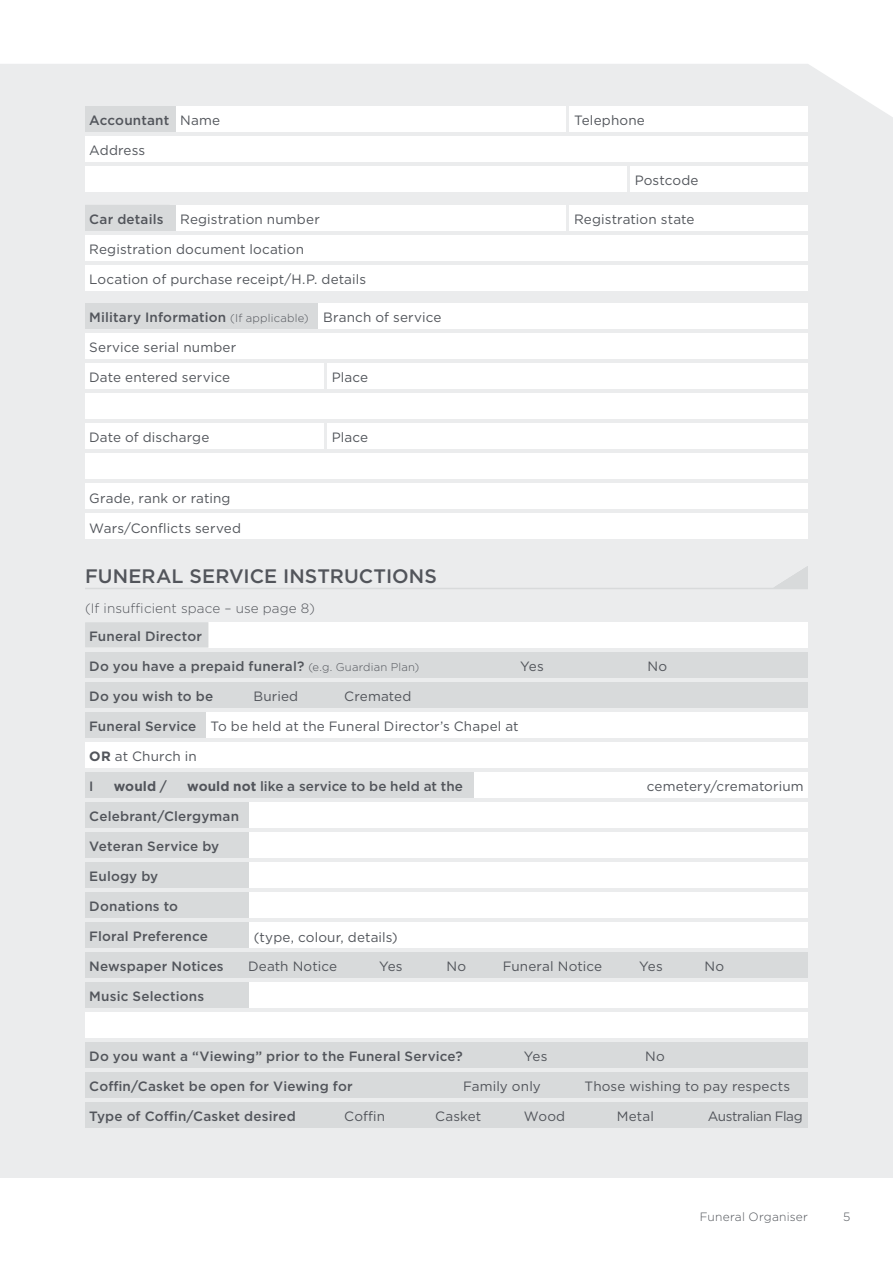
<style>
.page{position:relative;width:893px;height:1263px;background:#fff}
.page>*{position:absolute;margin:0;border:0;box-sizing:border-box;transform-origin:0 0}
.t1{font:500 19.5px "Gotham";letter-spacing:.005em;color:#52555b}
.t2{font:13.5px "Gotham";letter-spacing:.01em;color:#52555b}
.t3{font:500 13.5px "Gotham";letter-spacing:.01em;color:#52555b}
.t4{font:300 13.5px "Gotham";letter-spacing:.01em;color:#52555b}
.t5{font:13.5px "Gotham";letter-spacing:-.03em;color:#52555b}
.t6{font:700 13.5px "Gotham";letter-spacing:.005em;color:#52555b}
.t7{font:300 12px "Gotham";letter-spacing:.015em;color:#52555b}
.s1{font-weight:400}
.s2{font-weight:500}
.s3{font-weight:300;font-size:11.25px}
.s4{font-weight:700}
</style>
<div class="page">
<div style="left:0;top:64px;width:893px;height:1114px;background:#ebeced"></div>
<hr style="left:85px;top:588px;width:723px;height:1px;background:#d8dadb">
<div style="left:85px;top:106px;width:91px;height:26px;background:#d8dadb"></div>
<div style="left:176px;top:106px;width:390px;height:26px;background:#fff"></div>
<div style="left:570px;top:106px;width:238px;height:26px;background:#fff"></div>
<div style="left:85px;top:136px;width:723px;height:26px;background:#fff"></div>
<div style="left:85px;top:166px;width:541px;height:26px;background:#fff"></div>
<div style="left:630px;top:166px;width:178px;height:26px;background:#fff"></div>
<div style="left:85px;top:205px;width:91px;height:25px;background:#d8dadb"></div>
<div style="left:176px;top:205px;width:390px;height:25px;background:#fff"></div>
<div style="left:570px;top:205px;width:238px;height:25px;background:#fff"></div>
<div style="left:85px;top:235px;width:723px;height:25px;background:#fff"></div>
<div style="left:85px;top:265px;width:723px;height:25px;background:#fff"></div>
<div style="left:85px;top:303px;width:230px;height:26px;background:#d8dadb"></div>
<div style="left:319px;top:303px;width:489px;height:26px;background:#fff"></div>
<div style="left:85px;top:333px;width:723px;height:26px;background:#fff"></div>
<div style="left:85px;top:363px;width:238px;height:26px;background:#fff"></div>
<div style="left:327px;top:363px;width:481px;height:26px;background:#fff"></div>
<div style="left:85px;top:393px;width:723px;height:26px;background:#fff"></div>
<div style="left:85px;top:423px;width:238px;height:26px;background:#fff"></div>
<div style="left:327px;top:423px;width:481px;height:26px;background:#fff"></div>
<div style="left:85px;top:453px;width:723px;height:26px;background:#fff"></div>
<div style="left:85px;top:483px;width:723px;height:26px;background:#fff"></div>
<div style="left:85px;top:513px;width:723px;height:26px;background:#fff"></div>
<div style="left:85px;top:622px;width:723px;height:26px;background:#fff"></div>
<div style="left:85px;top:622px;width:123px;height:26px;background:#d8dadb"></div>
<div style="left:85px;top:652px;width:723px;height:26px;background:#d8dadb"></div>
<div style="left:85px;top:682px;width:723px;height:26px;background:#d8dadb"></div>
<div style="left:85px;top:712px;width:121px;height:26px;background:#d8dadb"></div>
<div style="left:206px;top:712px;width:602px;height:26px;background:#fff"></div>
<div style="left:85px;top:742px;width:723px;height:26px;background:#fff"></div>
<div style="left:85px;top:772px;width:385px;height:26px;background:#d8dadb"></div>
<div style="left:475px;top:772px;width:333px;height:26px;background:#fff"></div>
<div style="left:85px;top:802px;width:165px;height:26px;background:#d8dadb"></div>
<div style="left:250px;top:802px;width:558px;height:26px;background:#fff"></div>
<div style="left:85px;top:832px;width:165px;height:26px;background:#d8dadb"></div>
<div style="left:250px;top:832px;width:558px;height:26px;background:#fff"></div>
<div style="left:85px;top:862px;width:165px;height:26px;background:#d8dadb"></div>
<div style="left:250px;top:862px;width:558px;height:26px;background:#fff"></div>
<div style="left:85px;top:892px;width:165px;height:26px;background:#d8dadb"></div>
<div style="left:250px;top:893px;width:558px;height:25px;background:#fff"></div>
<div style="left:85px;top:922px;width:165px;height:26px;background:#d8dadb"></div>
<div style="left:250px;top:923px;width:558px;height:25px;background:#fff"></div>
<div style="left:85px;top:952px;width:723px;height:26px;background:#d8dadb"></div>
<div style="left:85px;top:982px;width:165px;height:26px;background:#d8dadb"></div>
<div style="left:250px;top:982px;width:558px;height:26px;background:#fff"></div>
<div style="left:85px;top:1012px;width:723px;height:26px;background:#fff"></div>
<div style="left:85px;top:1042px;width:723px;height:26px;background:#d8dadb"></div>
<div style="left:85px;top:1072px;width:712px;height:26px;background:#d8dadb"></div>
<div style="left:85px;top:1102px;width:723px;height:26px;background:#d8dadb"></div>
<svg style="left:773px;top:566px;width:35px;height:22px"></svg>
<p class="t3" style="left:89px;top:112px;width:132px">Accountant <span class="s1">Name</span></p>
<p class="t2" style="left:574px;top:112px;width:72px">Telephone</p>
<p class="t2" style="left:89px;top:142px;width:58px">Address</p>
<p class="t2" style="left:635px;top:172px;width:65px">Postcode</p>
<p class="t2" style="left:89px;top:211px;width:232px"><span class="s2">Car details</span> Registration number</p>
<p class="t2" style="left:574px;top:211px;width:122px">Registration state</p>
<p class="t2" style="left:89px;top:241px;width:216px">Registration document location</p>
<p class="t2" style="left:89px;top:271px;width:278px">Location of purchase receipt/H.P. details</p>
<p class="t3" style="left:89px;top:309px;width:354px">Military Information <span class="s3">(If applicable)</span> <span class="s1">Branch of service</span></p>
<p class="t2" style="left:89px;top:339px;width:148px">Service serial number</p>
<p class="t2" style="left:89px;top:369px;width:142px">Date entered service</p>
<p class="t2" style="left:332px;top:369px;width:38px">Place</p>
<p class="t2" style="left:89px;top:429px;width:122px">Date of discharge</p>
<p class="t2" style="left:332px;top:429px;width:38px">Place</p>
<p class="t2" style="left:89px;top:489px;width:143px">Grade, rank or rating</p>
<p class="t2" style="left:89px;top:519px;width:153px">Wars/Conflicts served</p>
<h1 class="t1" style="left:85px;top:563px;width:353px">FUNERAL SERVICE INSTRUCTIONS</h1>
<p class="t4" style="left:85px;top:600px;width:231px">(If insufficient space – use page 8)</p>
<p class="t3" style="left:89px;top:628px;width:114px">Funeral Director</p>
<p class="t3" style="left:89px;top:658px;width:331px">Do you have a prepaid funeral? <span class="s3">(e.g. Guardian Plan)</span></p>
<p class="t2" style="left:520px;top:658px;width:25px">Yes</p>
<p class="t2" style="left:648px;top:658px;width:21px">No</p>
<p class="t3" style="left:89px;top:688px;width:125px">Do you wish to be</p>
<p class="t2" style="left:253px;top:688px;width:46px">Buried</p>
<p class="t2" style="left:344px;top:688px;width:69px">Cremated</p>
<p class="t2" style="left:89px;top:718px;width:431px"><span class="s2">Funeral Service</span> To be held at the Funeral Director’s Chapel at</p>
<p class="t2" style="left:89px;top:748px;width:109px"><span class="s4">OR</span> at Church in</p>
<p class="t3" style="left:89px;top:778px;width:6px">I</p>
<p class="t6" style="left:114px;top:777px;width:55px">would <span class="s2">/</span></p>
<p class="t3" style="left:187px;top:778px;width:277px"><span class="s4">would not</span> like a service to be held at the</p>
<p class="t2" style="left:647px;top:778px;width:158px">cemetery/crematorium</p>
<p class="t3" style="left:89px;top:808px;width:151px">Celebrant/Clergyman</p>
<p class="t3" style="left:89px;top:838px;width:132px">Veteran Service by</p>
<p class="t3" style="left:89px;top:868px;width:70px">Eulogy by</p>
<p class="t3" style="left:89px;top:898px;width:90px">Donations to</p>
<p class="t3" style="left:89px;top:928px;width:120px">Floral Preference</p>
<p class="t2" style="left:254px;top:928px;width:145px">(type, colour, details)</p>
<p class="t3" style="left:89px;top:958px;width:136px">Newspaper Notices</p>
<p class="t2" style="left:248px;top:958px;width:91px">Death Notice</p>
<p class="t2" style="left:379px;top:958px;width:25px">Yes</p>
<p class="t2" style="left:447px;top:958px;width:21px">No</p>
<p class="t2" style="left:503px;top:958px;width:101px">Funeral Notice</p>
<p class="t2" style="left:639px;top:958px;width:25px">Yes</p>
<p class="t2" style="left:705px;top:958px;width:21px">No</p>
<p class="t3" style="left:89px;top:988px;width:116px">Music Selections</p>
<p class="t3" style="left:89px;top:1048px;width:375px">Do you want a “Viewing” prior to the Funeral Service?</p>
<p class="t2" style="left:524px;top:1048px;width:25px">Yes</p>
<p class="t2" style="left:645px;top:1048px;width:21px">No</p>
<p class="t3" style="left:89px;top:1078px;width:265px">Coffin/Casket be open for Viewing for</p>
<p class="t2" style="left:463px;top:1078px;width:79px">Family only</p>
<p class="t2" style="left:584px;top:1078px;width:207px">Those wishing to pay respects</p>
<p class="t3" style="left:89px;top:1108px;width:208px">Type of Coffin/Casket desired</p>
<p class="t2" style="left:344px;top:1108px;width:43px">Coffin</p>
<p class="t2" style="left:435px;top:1108px;width:48px">Casket</p>
<p class="t2" style="left:524px;top:1108px;width:43px">Wood</p>
<p class="t2" style="left:617px;top:1108px;width:39px">Metal</p>
<p class="t5" style="left:708px;top:1108px;width:96px">Australian Flag</p>
<p class="t7" style="left:700px;top:1209px;width:110px">Funeral Organiser</p>
<p class="t7" style="left:843px;top:1209px;width:9px">5</p>
</div>
